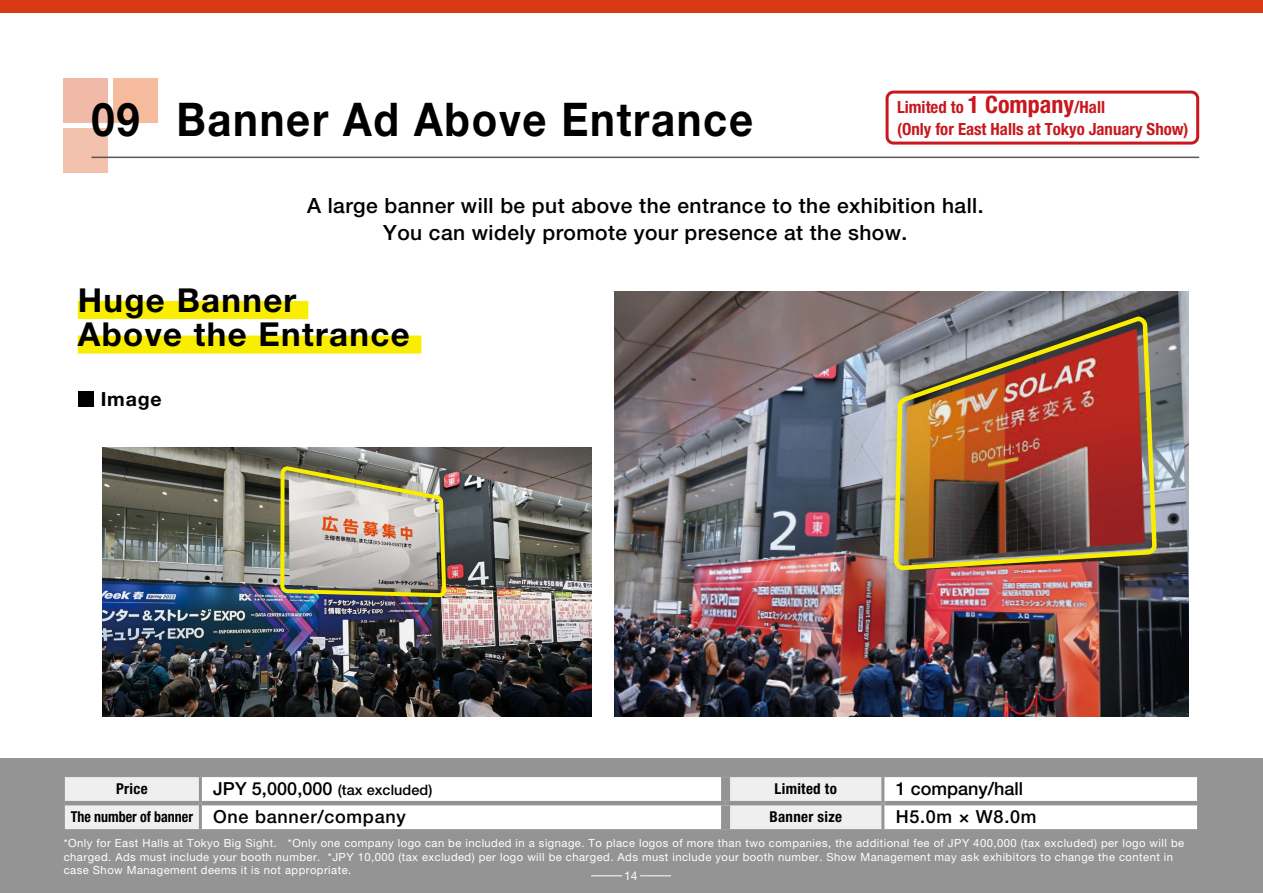
<style>
.page{position:relative;width:1263px;height:893px;background:#fff}
.page>*{position:absolute;margin:0;border:0;box-sizing:border-box;transform-origin:0 0}
.t1{font:700 46.5px "Helvetica Neue LT Std";letter-spacing:.04em;color:#000;scale:.9 1}
.t2{font:700 33px/34.5px "Helvetica Neue LT Std";letter-spacing:.04em;color:#000}
.t3{font:500 21px/27px "Helvetica Neue LT Std";letter-spacing:.02em;color:#000;text-align:center}
.t4{font:700 19.5px "Helvetica Neue LT Std";letter-spacing:.04em;color:#000}
.t5{font:500 18px "Helvetica Neue LT Std";color:#000}
.t6{font:700 condensed 16.8px/21px "Helvetica Neue LT Std";color:#c8171e}
.t7{font:700 condensed 15px "Helvetica Neue LT Std";color:#000;scale:.93 1}
.t8{font:700 condensed 15px "Helvetica Neue LT Std";letter-spacing:.02em;color:#000}
.t9{font:500 14.4px "Helvetica Neue LT Std";letter-spacing:.005em;color:#000}
.t10{font:12px "Helvetica Neue LT Std";color:#fff}
.t11{font:11.25px/13.5px "Helvetica Neue LT Std";letter-spacing:.04em;color:#fff}
.s1{font-size:24px}
.s2{font-size:18px}
.s3{font-weight:500;font-stretch:normal;font-size:18px}
</style>
<div class="page">
<div style="left:113px;top:79px;width:44px;height:44px;background:#f6bb9c"></div>
<div style="left:64px;top:79px;width:44px;height:44px;background:#f1baa8"></div>
<div style="left:64px;top:128px;width:44px;height:44px;background:#f2c2af"></div>
<div style="left:0;top:0;width:1263px;height:13px;background:#da3916"></div>
<img style="left:615px;top:291px;width:574px;height:425px">
<img style="left:102px;top:448px;width:489px;height:268px">
<img style="left:278px;top:464px;width:170px;height:131px">
<img style="left:892px;top:313px;width:267px;height:259px">
<div style="left:0;top:758px;width:1263px;height:135px;background:#949495"></div>
<hr style="left:591px;top:875px;width:31px;height:1px;background:#fff">
<hr style="left:640px;top:875px;width:31px;height:1px;background:#fff">
<div style="left:78px;top:391px;width:16px;height:16px;background:#000"></div>
<hr style="left:91px;top:157px;width:1108px;height:1px;background:#5a5757">
<div style="left:78px;top:301px;width:230px;height:18px;background:#faee00"></div>
<div style="left:78px;top:336px;width:343px;height:18px;background:#faee00"></div>
<div style="left:884px;top:777px;width:313px;height:52px;background:#fff"></div>
<svg style="left:64px;top:777px;width:817px;height:52px;background:#f7f7f7"></svg>
<div style="left:721px;top:777px;width:9px;height:24px;background:#949495"></div>
<div style="left:721px;top:805px;width:9px;height:24px;background:#949495"></div>
<hr style="left:65px;top:801px;width:134px;height:4px;background:#949495">
<hr style="left:202px;top:801px;width:523px;height:4px;background:#949495">
<hr style="left:725px;top:801px;width:156px;height:4px;background:#949495">
<hr style="left:884px;top:801px;width:313px;height:4px;background:#949495">
<hr style="left:199px;top:777px;width:3px;height:26px;background:#949495">
<hr style="left:199px;top:803px;width:3px;height:26px;background:#949495">
<div style="left:885px;top:91px;width:314px;height:54px;border:3px solid #c8171e;border-radius:6px"></div>
<h1 class="t1" style="left:91px;top:91px;width:737px">09 Banner Ad Above Entrance</h1>
<h3 class="t6" style="left:897px;top:97px;width:293px">Limited to <span class="s1">1 Company</span>/Hall<br>(Only for East Halls at Tokyo January Show)</h3>
<h3 class="t3" style="left:307px;top:192px;width:678px">A large banner will be put above the entrance to the exhibition hall.<br>You can widely promote your presence at the show.</h3>
<h2 class="t2" style="left:78px;top:282px;width:333px">Huge Banner<br>Above the Entrance</h2>
<h3 class="t4" style="left:101px;top:387px;width:62px">Image</h3>
<h3 class="t8" style="left:116px;top:779px;width:33px">Price</h3>
<p class="t9" style="left:213px;top:781px;width:221px"><span class="s2">JPY 5,000,000</span> (tax excluded)</p>
<h3 class="t8" style="left:774px;top:779px;width:64px">Limited to</h3>
<h3 class="t5" style="left:896px;top:778px;width:129px">1 company/hall</h3>
<h3 class="t7" style="left:71px;top:808px;width:362px">The number of banner <span class="s3">One banner/company</span></h3>
<h3 class="t8" style="left:769px;top:808px;width:74px">Banner size</h3>
<h3 class="t5" style="left:896px;top:806px;width:142px">H5.0m × W8.0m</h3>
<p class="t11" style="left:64px;top:836px;width:1122px">*Only for East Halls at Tokyo Big Sight. *Only one company logo can be included in a signage. To place logos of more than two companies, the additional fee of JPY 400,000 (tax excluded) per logo will be charged. Ads must include your booth number. *JPY 10,000 (tax excluded) per logo will be charged. Ads must include your booth number. Show Management may ask exhibitors to change the content in case Show Management deems it is not appropriate.</p>
<p class="t10" style="left:624px;top:868px;width:15px">14</p>
</div>
